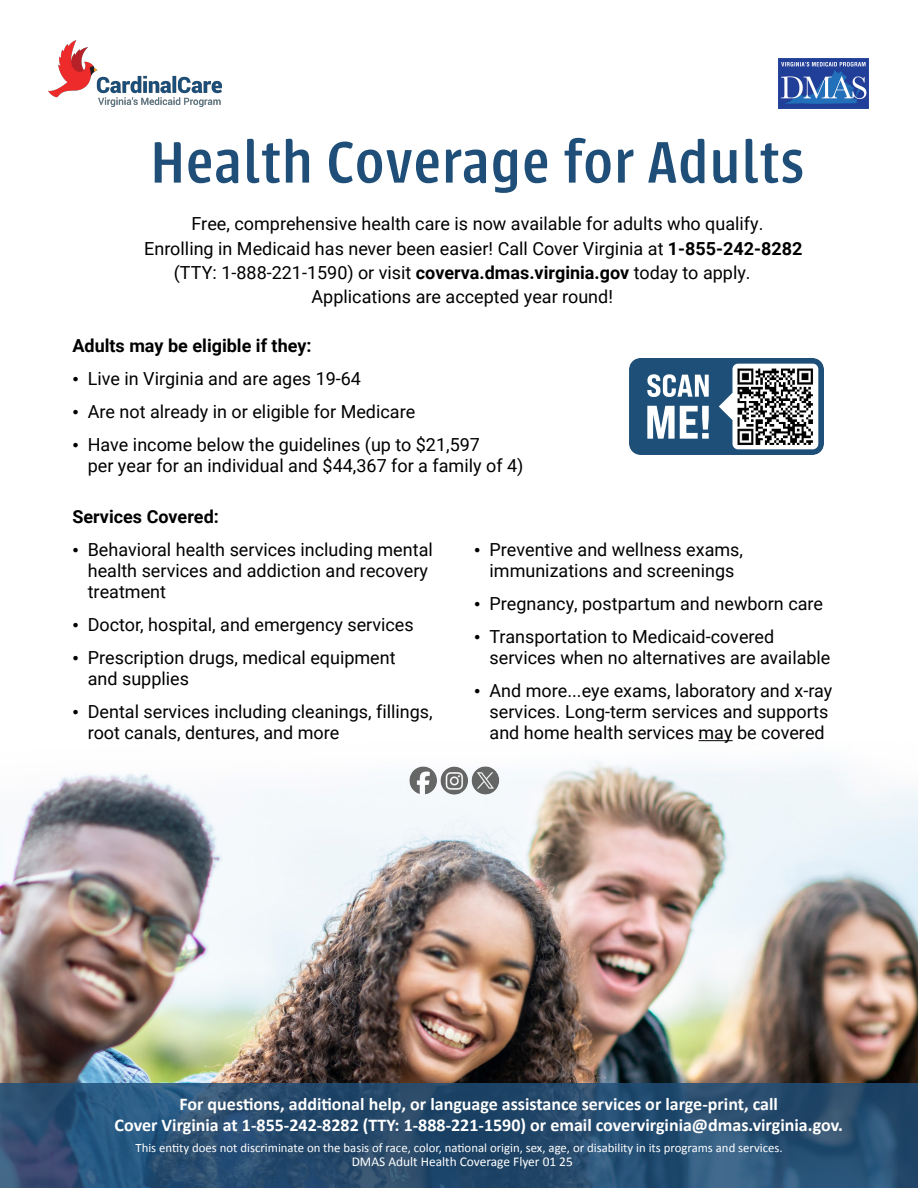
<style>
.page{position:relative;width:918px;height:1188px;background:#fff}
.page>*{position:absolute;margin:0;border:0;box-sizing:border-box;transform-origin:0 0}
.t1{font:500 64.5px "Urbana";letter-spacing:.015em;color:#1f4e78}
.t2{font:18px/21px "Roboto";color:#000}
.t3{font:700 18px/20.7px "Calibri";color:#fff;text-align:center}
.t4{font:700 18px "Roboto";color:#000}
.t5{font:13.35px "Calibri";color:#fff}
.t6{font:12.75px "Calibri";color:#fff}
.s1{font-weight:700}
.s2{font-family:"Times New Roman"}
</style>
<div class="page">
<img style="left:0;top:740px;width:918px;height:343px">
<svg style="left:0;top:1083px;width:918px;height:105px;background:#284e71"></svg>
<hr style="left:699px;top:740px;width:34px;height:1px;background:#000">
<img style="left:778px;top:59px;width:91px;height:49px">
<img style="left:49px;top:41px;width:172px;height:65px">
<img style="left:630px;top:358px;width:193px;height:97px">
<img style="left:736px;top:368px;width:79px;height:77px">
<img style="left:404px;top:753px;width:100px;height:51px">
<h1 class="t1" style="left:151px;top:127px;width:655px">Health Coverage for Adults</h1>
<p class="t2" style="left:191px;top:213px;width:574px">Free, comprehensive health care is now available for adults who qualify.</p>
<p class="t2" style="left:144px;top:237px;width:660px">Enrolling in Medicaid has never been easier! Call Cover Virginia at <span class="s1">1-855-242-8282</span></p>
<p class="t2" style="left:174px;top:261px;width:578px">(TTY: 1-888-221-1590) or visit <span class="s1">coverva.dmas.virginia.gov</span> today to apply.</p>
<p class="t2" style="left:312px;top:286px;width:303px">Applications are accepted year round!</p>
<p class="t4" style="left:72px;top:333px;width:241px">Adults may be eligible if they:</p>
<p class="t2" style="left:72px;top:367px;width:290px"><span class="s2">•</span> Live in Virginia and are ages 19-64</p>
<p class="t2" style="left:72px;top:400px;width:344px"><span class="s2">•</span> Are not already in or eligible for Medicare</p>
<p class="t2" style="left:88px;top:433px;width:437px;text-indent:-15px"><span class="s2">•</span> Have income below the guidelines (up to $21,597<br>per year for an individual and $44,367 for a family of 4)</p>
<p class="t4" style="left:72px;top:504px;width:148px">Services Covered:</p>
<p class="t2" style="left:72px;top:538px;width:362px"><span class="s2">•</span> Behavioral health services including mental</p>
<p class="t2" style="left:474px;top:538px;width:270px"><span class="s2">•</span> Preventive and wellness exams,</p>
<p class="t2" style="left:88px;top:559px;width:342px">health services and addiction and recovery</p>
<p class="t2" style="left:490px;top:559px;width:246px">immunizations and screenings</p>
<p class="t2" style="left:88px;top:580px;width:80px">treatment</p>
<p class="t2" style="left:474px;top:593px;width:350px"><span class="s2">•</span> Pregnancy, postpartum and newborn care</p>
<p class="t2" style="left:72px;top:614px;width:343px"><span class="s2">•</span> Doctor, hospital, and emergency services</p>
<p class="t2" style="left:474px;top:626px;width:302px"><span class="s2">•</span> Transportation to Medicaid-covered</p>
<p class="t2" style="left:72px;top:647px;width:325px"><span class="s2">•</span> Prescription drugs, medical equipment</p>
<p class="t2" style="left:490px;top:647px;width:342px">services when no alternatives are available</p>
<p class="t2" style="left:88px;top:668px;width:103px">and supplies</p>
<p class="t2" style="left:474px;top:680px;width:360px"><span class="s2">•</span> And more...eye exams, laboratory and x-ray</p>
<p class="t2" style="left:72px;top:701px;width:362px"><span class="s2">•</span> Dental services including cleanings, fillings,</p>
<p class="t2" style="left:490px;top:701px;width:340px">services. Long-term services and supports</p>
<p class="t2" style="left:88px;top:722px;width:253px">root canals, dentures, and more</p>
<p class="t2" style="left:490px;top:722px;width:337px">and home health services may be covered</p>
<p class="t3" style="left:115px;top:1093px;width:730px">For questions, additional help, or language assistance services or large-print, call<br>Cover Virginia at 1-855-242-8282 (TTY: 1-888-221-1590) or email covervirginia@dmas.virginia.gov.</p>
<p class="t6" style="left:135px;top:1138px;width:649px">This entity does not discriminate on the basis of race, color, national origin, sex, age, or disability in its programs and services.</p>
<p class="t5" style="left:352px;top:1152px;width:223px">DMAS Adult Health Coverage Flyer 01 25</p>
</div>
